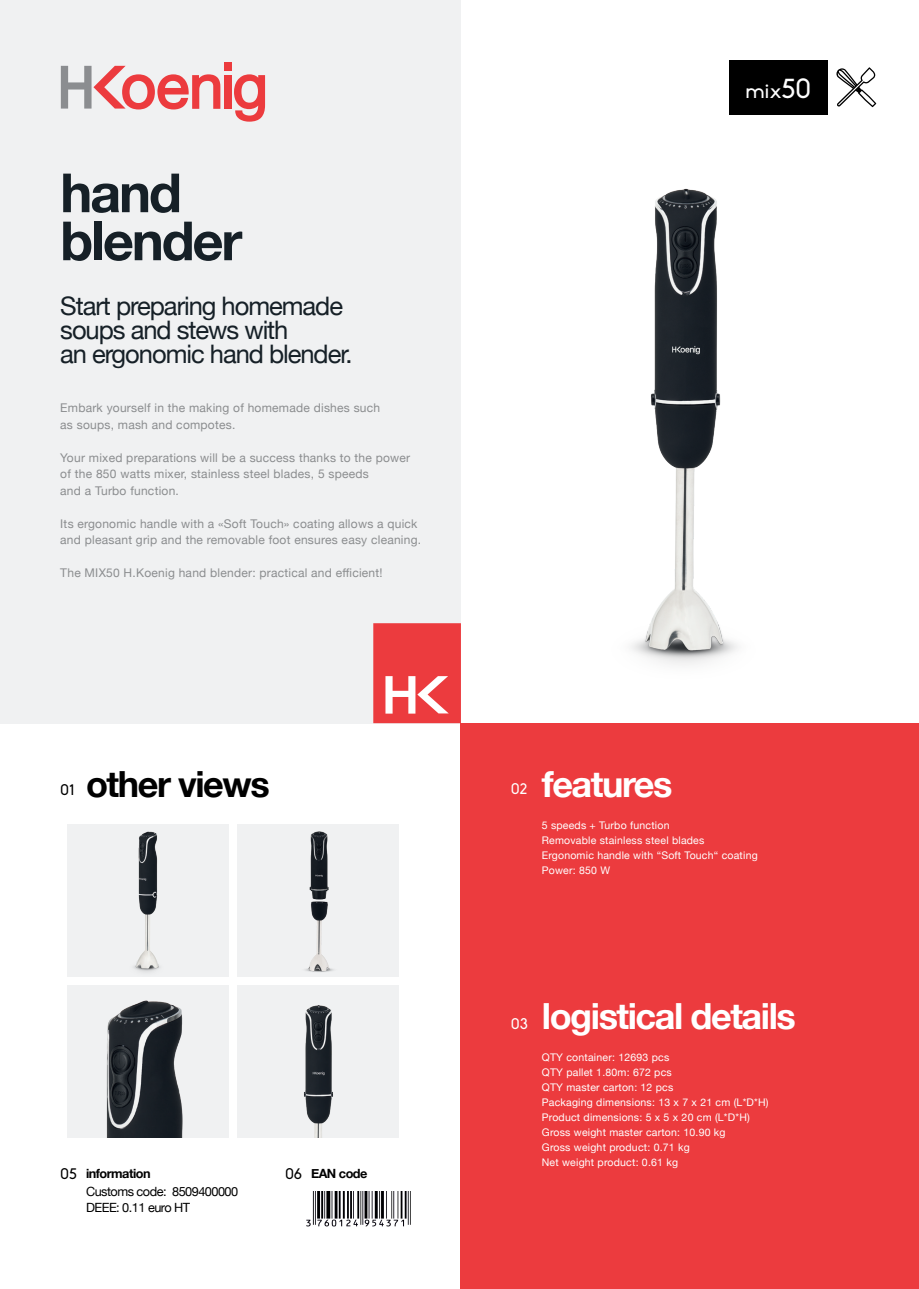
<style>
.page{position:relative;width:919px;height:1289px;background:#fff}
.page>*{position:absolute;margin:0;border:0;box-sizing:border-box;transform-origin:0 0}
.t1{font:700 54px/48px "Helvetica Neue";letter-spacing:-.04em;color:#162027}
.t2{font:700 36px "Helvetica Neue";letter-spacing:-.04em;color:#fff}
.t3{font:700 36px "Helvetica Neue";letter-spacing:-.04em;color:#000}
.t4{font:25.5px/24px "Helvetica Neue";letter-spacing:-.04em;color:#162027}
.t5{font:21px "Biko";color:#fff}
.t6{font:15px "Biko";color:#000}
.t7{font:15px "Biko";color:#fff}
.t8{font:12.75px/15.3px "Helvetica Neue";letter-spacing:-.04em;color:#000}
.t9{font:700 12.75px "Helvetica Neue";letter-spacing:-.04em;color:#000}
.t10{font:12px/16.5px "Helvetica Neue";letter-spacing:.02em;color:#8b8d8f}
.t11{font:10.5px/15px "Helvetica Neue";letter-spacing:.02em;color:#fff}
.s1{font-size:27px}
</style>
<div class="page">
<div style="left:0;top:0;width:461px;height:723px;background:#f0f1f2"></div>
<div style="left:461px;top:723px;width:457px;height:565px;background:#ec3b3e"></div>
<div style="left:729px;top:60px;width:99px;height:55px;background:#000"></div>
<svg style="left:836px;top:67px;width:40px;height:40px"></svg>
<svg style="left:373px;top:623px;width:88px;height:100px"></svg>
<div style="left:224px;top:62px;width:7px;height:8px;background:#ec3b3e"></div>
<div style="left:224px;top:75px;width:7px;height:34px;background:#ec3b3e"></div>
<svg style="left:61px;top:66px;width:159px;height:43px"></svg>
<svg style="left:234px;top:74px;width:31px;height:48px"></svg>
<img style="left:631px;top:188px;width:107px;height:477px">
<img style="left:306px;top:1191px;width:105px;height:36px">
<img style="left:67px;top:824px;width:162px;height:152px">
<img style="left:67px;top:985px;width:162px;height:152px">
<img style="left:237px;top:824px;width:162px;height:152px">
<div style="left:237px;top:985px;width:162px;height:152px;background:#f0f1f2"></div>
<img style="left:304px;top:1005px;width:29px;height:132px">
<h1 class="t1" style="left:60px;top:170px;width:183px">hand blender</h1>
<h3 class="t4" style="left:60px;top:295px;width:294px">Start preparing homemade soups and stews with<br>an ergonomic hand blender.</h3>
<p class="t10" style="left:60px;top:400px;width:321px">Embark yourself in the making of homemade dishes such as soups, mash and compotes.</p>
<p class="t10" style="left:60px;top:450px;width:351px">Your mixed preparations will be a success thanks to the power of the 850 watts mixer, stainless steel blades, 5 speeds<br>and a Turbo function.</p>
<p class="t10" style="left:60px;top:516px;width:362px">Its ergonomic handle with a «Soft Touch» coating allows a quick and pleasant grip and the removable foot ensures easy cleaning.</p>
<p class="t10" style="left:60px;top:565px;width:324px">The MIX50 H.Koenig hand blender: practical and efficient!</p>
<h3 class="t5" style="left:745px;top:79px;width:67px">mix<span class="s1">50</span></h3>
<h2 class="t3" style="left:86px;top:755px;width:185px">other views</h2>
<p class="t6" style="left:60px;top:781px;width:16px">01</p>
<p class="t7" style="left:511px;top:780px;width:18px">02</p>
<h2 class="t2" style="left:541px;top:756px;width:132px">features</h2>
<p class="t11" style="left:541px;top:818px;width:217px">5 speeds + Turbo function<br>Removable stainless steel blades<br>Ergonomic handle with “Soft Touch“ coating<br>Power: 850 W</p>
<p class="t6" style="left:60px;top:1165px;width:18px">05</p>
<p class="t6" style="left:285px;top:1165px;width:18px">06</p>
<p class="t9" style="left:86px;top:1163px;width:66px">information</p>
<p class="t8" style="left:86px;top:1184px;width:154px">Customs code: 8509400000<br>DEEE: 0.11 euro HT</p>
<p class="t9" style="left:311px;top:1163px;width:58px">EAN code</p>
<p class="t7" style="left:511px;top:1015px;width:18px">03</p>
<h2 class="t2" style="left:541px;top:988px;width:255px">logistical details</h2>
<p class="t11" style="left:541px;top:1050px;width:228px">QTY container: 12693 pcs<br>QTY pallet 1.80m: 672 pcs<br>QTY master carton: 12 pcs<br>Packaging dimensions: 13 x 7 x 21 cm (L*D*H)<br>Product dimensions: 5 x 5 x 20 cm (L*D*H)<br>Gross weight master carton: 10.90 kg<br>Gross weight product: 0.71 kg<br>Net weight product: 0.61 kg</p>
</div>
